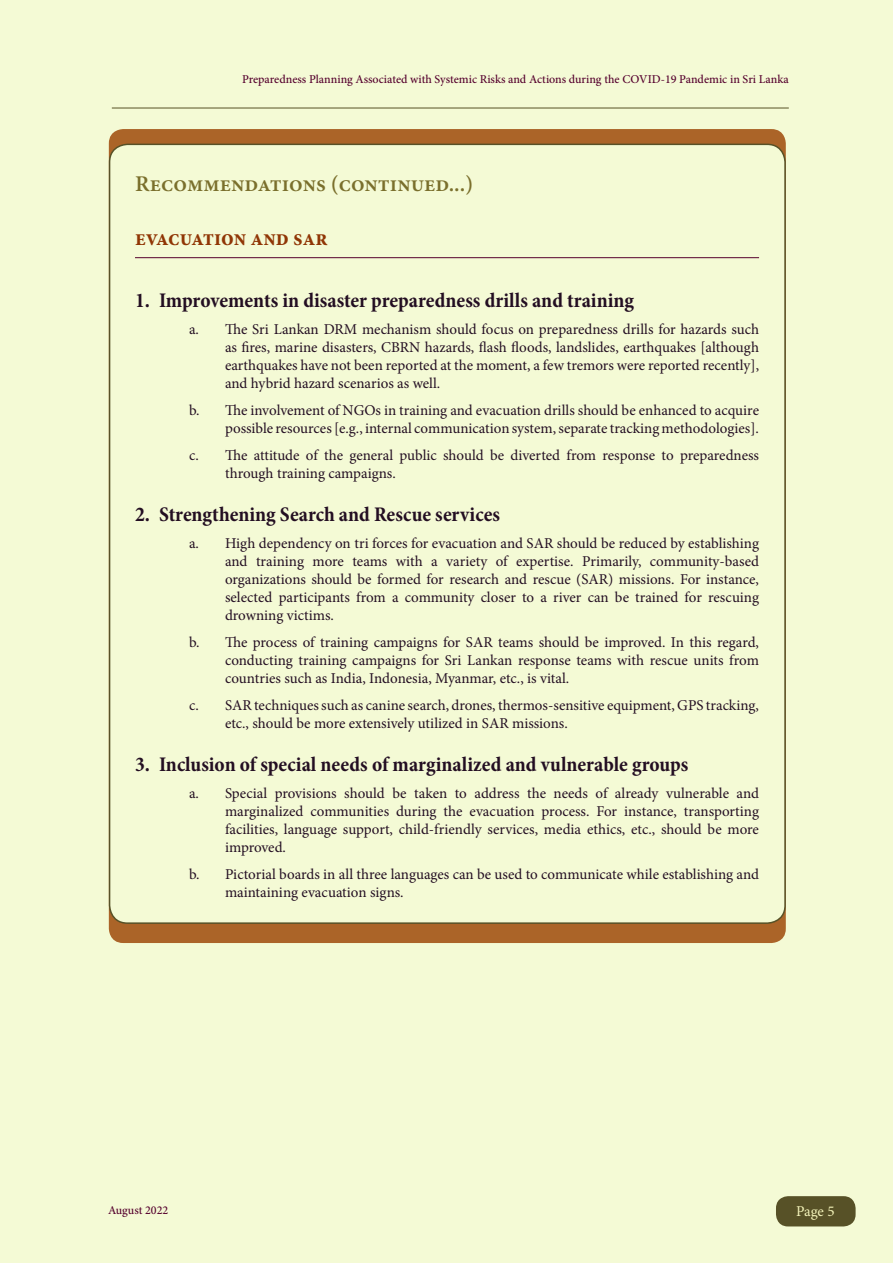
<style>
.page{position:relative;width:893px;height:1263px;background:#fff}
.page>*{position:absolute;margin:0;border:0;box-sizing:border-box;transform-origin:0 0}
.t1{font:600 22.5px "Minion Pro";color:#7a6f2c}
.t2{font:700 condensed 22.5px "Minion Pro";color:#903605}
.t3{font:700 condensed 21px "Minion Pro";color:#230e22}
.t4{font:15px/18px "Minion Pro";color:#230e22;text-align:justify}
.t5{font:15px "Minion Pro";color:#f4f4ba}
.t6{font:500 12px "Minion Pro";color:#55002d}
</style>
<div class="page">
<div style="left:0;top:0;width:893px;height:1262px;background:#f4fad5"></div>
<div style="left:776px;top:1196px;width:80px;height:30px;background:#575127;border-radius:12px"></div>
<hr style="left:112px;top:108px;width:677px;height:1px;background:#575127">
<div style="left:109px;top:129px;width:677px;height:814px;background:#ab6428;border-radius:14px"></div>
<div style="left:110px;top:144px;width:675px;height:779px;background:#f4fad5;border-radius:18px"></div>
<hr style="left:135px;top:257px;width:624px;height:1px;background:#55002d">
<p class="t6" style="left:242px;top:71px;width:548px">Preparedness Planning Associated with Systemic Risks and Actions during the COVID-19 Pandemic in Sri Lanka</p>
<h1 class="t1" style="left:135px;top:169px;width:340px">Recommendations (continued...)</h1>
<h1 class="t2" style="left:135px;top:223px;width:194px">Evacuation and SAR</h1>
<h2 class="t3" style="left:135px;top:285px;width:501px">1. Improvements in disaster preparedness drills and training</h2>
<p class="t4" style="left:225px;top:320px;width:536px;text-indent:-36px">a. The Sri Lankan DRM mechanism should focus on preparedness drills for hazards such as fires, marine disasters, CBRN hazards, flash floods, landslides, earthquakes [although earthquakes have not been reported at the moment, a few tremors were reported recently], and hybrid hazard scenarios as well.</p>
<p class="t4" style="left:189px;top:401px;width:572px;text-align:right">b. The involvement of NGOs in training and evacuation drills should be enhanced to acquire possible resources [e.g., internal communication system, separate tracking methodologies].</p>
<p class="t4" style="left:225px;top:446px;width:535px;text-indent:-36px">c. The attitude of the general public should be diverted from response to preparedness through training campaigns.</p>
<h2 class="t3" style="left:135px;top:500px;width:367px">2. Strengthening Search and Rescue services</h2>
<p class="t4" style="left:225px;top:534px;width:536px;text-indent:-36px">a. High dependency on tri forces for evacuation and SAR should be reduced by establishing and training more teams with a variety of expertise. Primarily, community-based organizations should be formed for research and rescue (SAR) missions. For instance, selected participants from a community closer to a river can be trained for rescuing drowning victims.</p>
<p class="t4" style="left:225px;top:633px;width:535px;text-indent:-36px">b. The process of training campaigns for SAR teams should be improved. In this regard, conducting training campaigns for Sri Lankan response teams with rescue units from countries such as India, Indonesia, Myanmar, etc., is vital.</p>
<p class="t4" style="left:225px;top:696px;width:536px;text-indent:-36px">c. SAR techniques such as canine search, drones, thermos-sensitive equipment, GPS tracking, etc., should be more extensively utilized in SAR missions.</p>
<h2 class="t3" style="left:135px;top:750px;width:555px">3. Inclusion of special needs of marginalized and vulnerable groups</h2>
<p class="t4" style="left:225px;top:784px;width:536px;text-indent:-36px">a. Special provisions should be taken to address the needs of already vulnerable and marginalized communities during the evacuation process. For instance, transporting facilities, language support, child-friendly services, media ethics, etc., should be more improved.</p>
<p class="t4" style="left:225px;top:865px;width:536px;text-indent:-36px">b. Pictorial boards in all three languages can be used to communicate while establishing and maintaining evacuation signs.</p>
<p class="t6" style="left:108px;top:1201px;width:62px">August 2022</p>
<p class="t5" style="left:796px;top:1201px;width:40px">Page 5</p>
</div>
